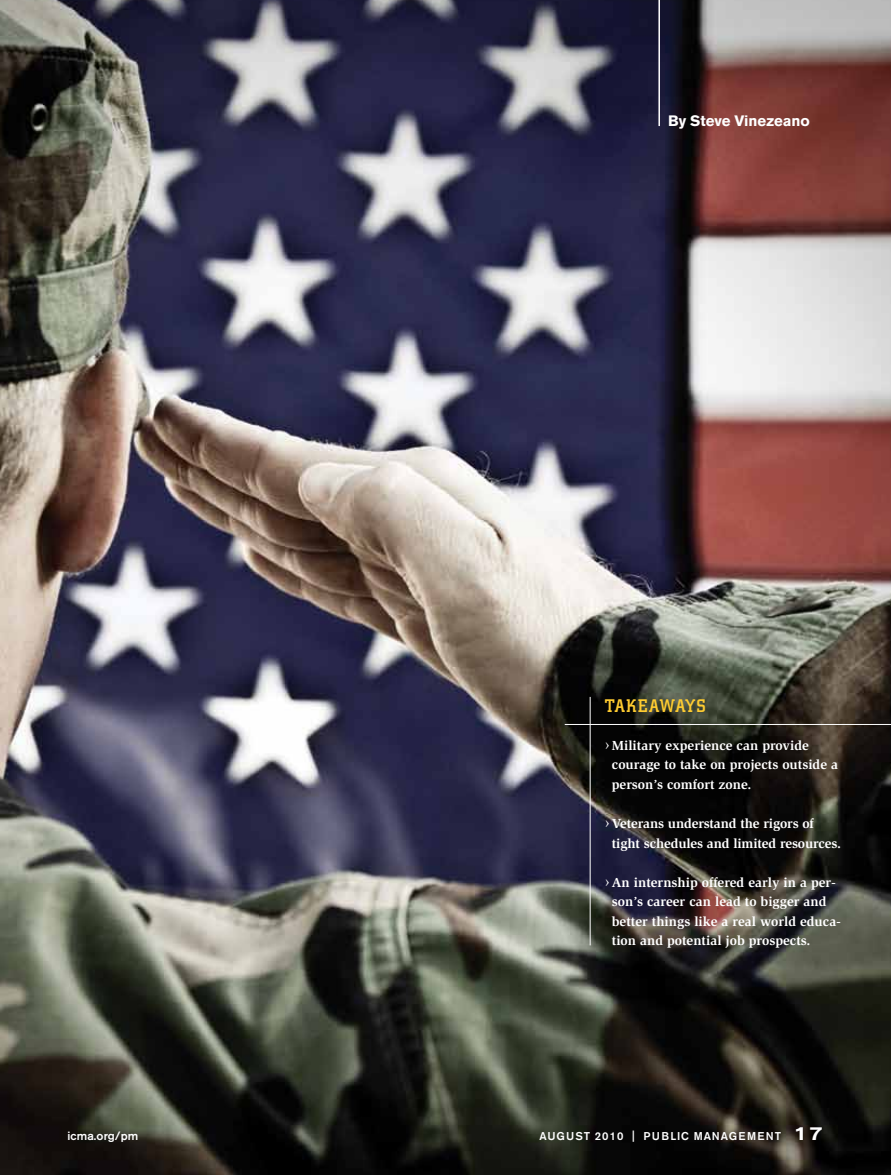
<style>
.page{position:relative;width:891px;height:1175px;background:#fff}
.page>*{position:absolute;margin:0;border:0;box-sizing:border-box;transform-origin:0 0}
.t1{font:500 18px "City";letter-spacing:.05em;color:#ffcc31}
.t2{font:700 15px "Akzidenz Grotesk BE";letter-spacing:-.005em;color:#fff}
.t3{font:700 13.5px/19.5px "Slimbach";color:#fff}
.t4{font:500 12px "Akzidenz Grotesk BE";letter-spacing:.01em;color:#fff}
.t5{font:500 11.25px "Akzidenz Grotesk BE";letter-spacing:.08em;color:#fff}
.s1{font-weight:400;font-size:16.5px}
.s2{font-stretch:expanded;font-size:19.5px}
</style>
<div class="page">
<img style="left:0;top:0;width:891px;height:1174px">
<hr style="left:658px;top:0;width:2px;height:126px;background:#fff">
<hr style="left:590px;top:697px;width:1px;height:248px;background:#fff">
<hr style="left:565px;top:724px;width:326px;height:1px;background:#fff">
<p class="t2" style="left:668px;top:112px;width:143px">By Steve Vinezeano</p>
<h1 class="t1" style="left:605px;top:696px;width:102px">TAKEAWAYS</h1>
<p class="t3" style="left:612px;top:735px;width:228px;text-indent:-7px"><span class="s1">›</span> Military experience can provide courage to take on projects outside a person’s comfort zone.</p>
<p class="t3" style="left:612px;top:814px;width:231px;text-indent:-7px"><span class="s1">›</span> Veterans understand the rigors of tight schedules and limited resources.</p>
<p class="t3" style="left:612px;top:872px;width:230px;text-indent:-7px"><span class="s1">›</span> An internship offered early in a per&shy;son’s career can lead to bigger and better things like a real world educa&shy;tion and potential job prospects.</p>
<p class="t4" style="left:67px;top:1128px;width:72px">icma.org/pm</p>
<p class="t5" style="left:539px;top:1129px;width:286px">AUGUST 2010 | PUBLIC MANAGEMENT <span class="s2">17</span></p>
</div>
